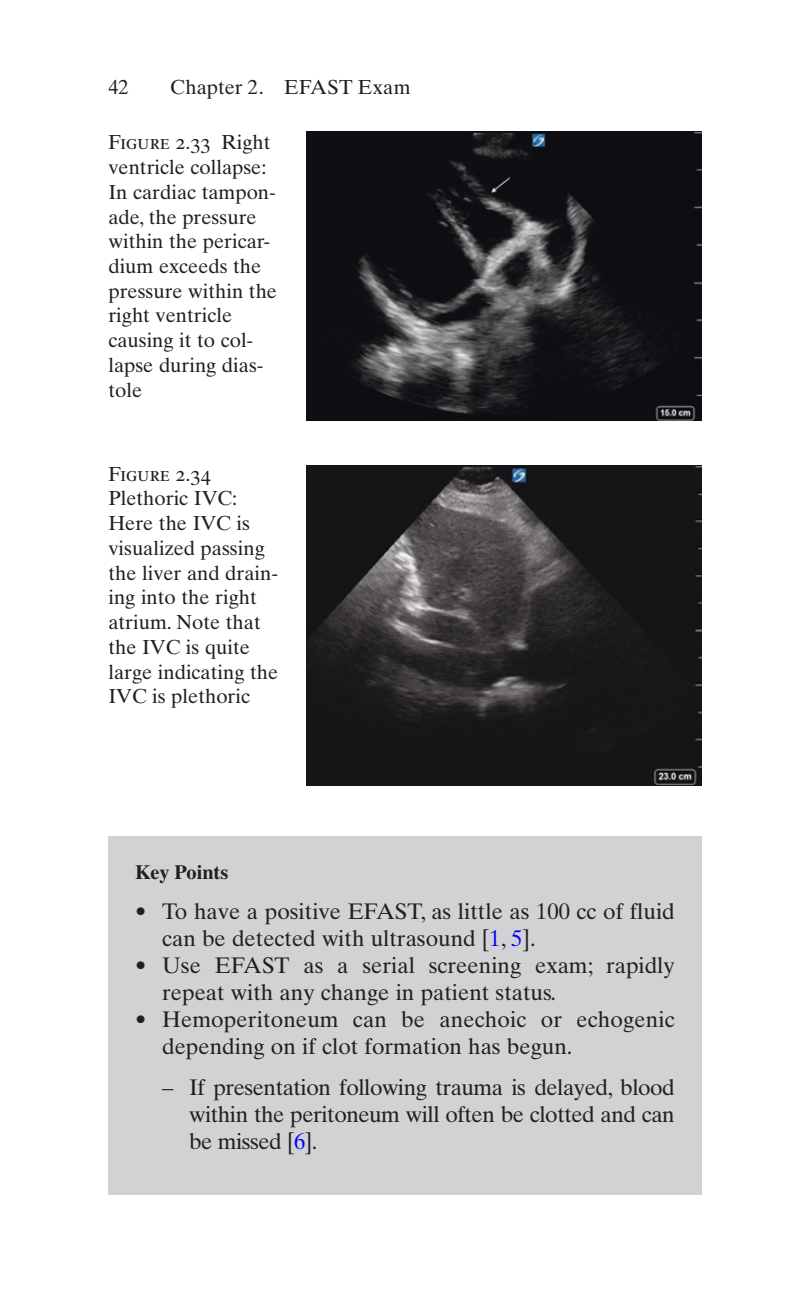
<style>
.page{position:relative;width:810px;height:1296px;background:#fff}
.page>*{position:absolute;margin:0;border:0;box-sizing:border-box;transform-origin:0 0}
.t1{font:22.5px/27px "Jxvdkl Gljwmq Times Ten";color:#231f20}
.t2{font:20.25px/24.8px "Jxvdkl Gljwmq Times Ten";color:#231f20}
.t3{font:20.25px "Pslcpv Lxqrvp Times Ten Roman SC";color:#231f20}
.t4{font:700 20.25px "Ffndmr Clqwwp Times";color:#231f20}
.s1{font-family:"Jxvdkl Gljwmq Times Ten"}
.s2{color:#0000fa}
</style>
<div class="page">
<img style="left:306px;top:131px;width:396px;height:289px">
<img style="left:306px;top:465px;width:396px;height:320px">
<div style="left:108px;top:836px;width:594px;height:359px;background:#d1d2d4"></div>
<p class="t2" style="left:108px;top:75px;width:22px">42</p>
<p class="t2" style="left:170px;top:75px;width:242px">Chapter 2. EFAST Exam</p>
<p class="t3" style="left:108px;top:130px;width:164px">Figure 2.33 <span class="s1">Right</span></p>
<p class="t2" style="left:108px;top:155px;width:170px">ventricle collapse:<br>In cardiac tampon&shy;ade, the pressure within the pericar&shy;dium exceeds the pressure within the right ventricle causing it to col&shy;lapse during dias&shy;tole</p>
<p class="t3" style="left:108px;top:462px;width:104px">Figure 2.34</p>
<p class="t2" style="left:108px;top:486px;width:171px">Plethoric IVC:<br>Here the IVC is visualized passing the liver and drain&shy;ing into the right atrium. Note that the IVC is quite large indicating the<br>IVC is plethoric</p>
<p class="t4" style="left:135px;top:860px;width:95px">Key Points</p>
<p class="t1" style="left:162px;top:898px;width:514px;text-indent:-27px">• To have a positive EFAST, as little as 100 cc of fluid can be detected with ultrasound [<span class="s2">1</span>, <span class="s2">5</span>].</p>
<p class="t1" style="left:162px;top:952px;width:514px;text-indent:-27px">• Use EFAST as a serial screening exam; rapidly repeat with any change in patient status.</p>
<p class="t1" style="left:162px;top:1006px;width:514px;text-indent:-27px">• Hemoperitoneum can be anechoic or echogenic depending on if clot formation has begun.</p>
<p class="t1" style="left:189px;top:1073px;width:487px;text-align:justify;text-indent:-27px">– If presentation following trauma is delayed, blood within the peritoneum will often be clotted and can be missed [<span class="s2">6</span>].</p>
</div>
